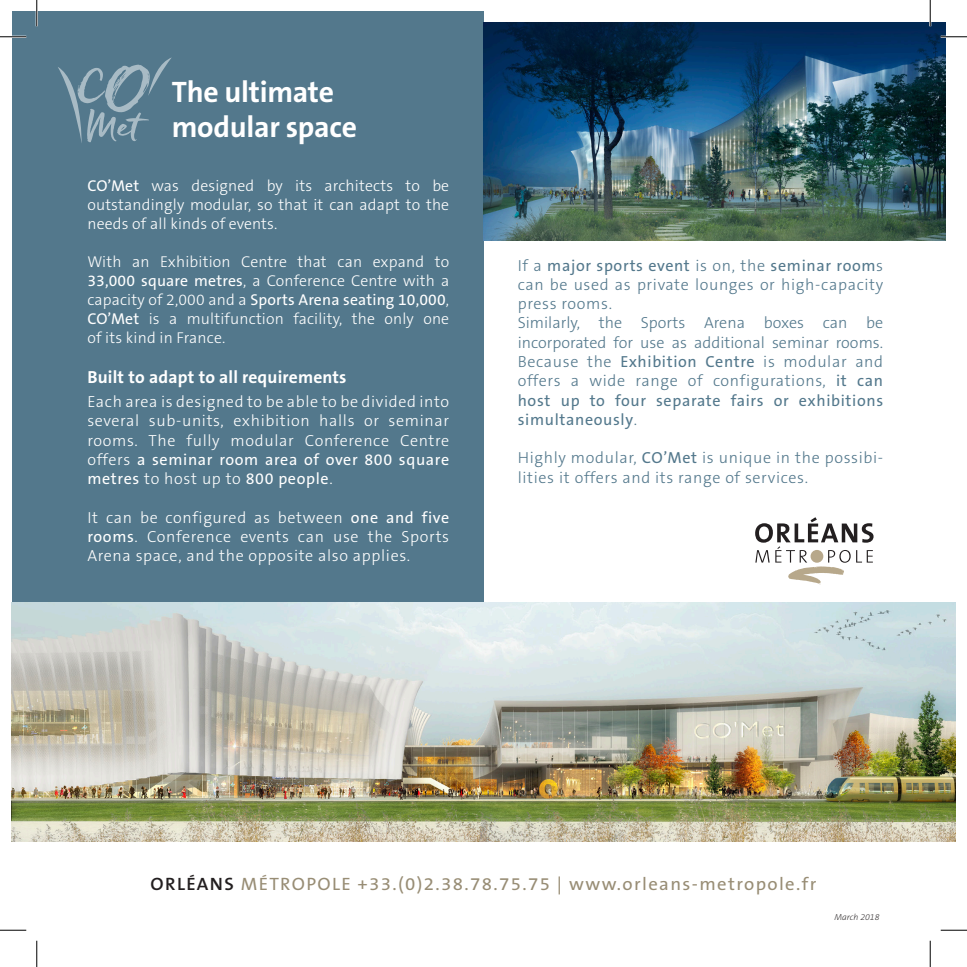
<style>
.page{position:relative;width:967px;height:967px;background:#fff}
.page>*{position:absolute;margin:0;border:0;box-sizing:border-box;transform-origin:0 0}
.t1{font:700 29.75px/35.7px "The Sans B7";letter-spacing:-.01em;color:#fff}
.t2{font:17.85px "The Sans B5 Plain";letter-spacing:.075em;color:#988d75;scale:1.04 1}
.t3{font:700 17.5px "The Sans B7";letter-spacing:.01em;color:#fff}
.t4{font:300 16.1px/19.2px "The Sans B3";letter-spacing:.04em;color:#53788c}
.t5{font:300 16.1px/19.2px "The Sans B3";letter-spacing:.04em;color:#fff;text-align:justify}
.t6{font:16.1px/19.2px "The Sans B5 Plain";letter-spacing:.04em;color:#53788c}
.t7{font:16.1px/19.2px "The Sans B5 Plain";letter-spacing:.04em;color:#fff}
.t8{font:300 15.75px/18.9px "The Sans B3";letter-spacing:.01em;color:#fff}
.t9{font:15.75px "The Sans B5 Plain";letter-spacing:.01em;color:#fff}
.t10{font:italic 200 8.75px "The Sans B W2";color:#231f20}
.s1{font-family:"The Sans B5 Plain";font-weight:400}
.s2{font-family:"The Sans B3";font-weight:300}
.s3{font-family:"The Sans B6";font-weight:600;color:#231f20}
</style>
<div class="page">
<div style="left:12px;top:12px;width:471px;height:942px;background:#53788c"></div>
<svg style="left:58px;top:57px;width:114px;height:86px"></svg>
<svg style="left:755px;top:517px;width:118px;height:68px"></svg>
<div style="left:12px;top:841px;width:942px;height:113px;background:#fff"></div>
<img style="left:483px;top:22px;width:462px;height:219px">
<img style="left:12px;top:602px;width:942px;height:239px">
<hr style="left:0;top:36px;width:26px;height:2px;background:#fff">
<hr style="left:940px;top:36px;width:26px;height:2px;background:#fff">
<hr style="left:36px;top:0;width:2px;height:26px;background:#fff">
<hr style="left:929px;top:0;width:2px;height:26px;background:#fff">
<svg style="left:0;top:36px;width:26px;height:1px"></svg>
<svg style="left:940px;top:36px;width:26px;height:1px"></svg>
<svg style="left:0;top:929px;width:26px;height:1px"></svg>
<svg style="left:940px;top:929px;width:26px;height:1px"></svg>
<svg style="left:36px;top:0;width:1px;height:26px"></svg>
<svg style="left:36px;top:940px;width:1px;height:26px"></svg>
<svg style="left:929px;top:0;width:1px;height:26px"></svg>
<svg style="left:929px;top:940px;width:1px;height:26px"></svg>
<h1 class="t1" style="left:172px;top:75px;width:187px">The ultimate modular space</h1>
<p class="t8" style="left:87px;top:177px;width:363px;text-align:justify"><span class="s1">CO’Met</span> was designed by its architects to be outstandingly modular, so that it can adapt to the needs of all kinds of events.</p>
<p class="t8" style="left:87px;top:253px;width:363px">With an Exhibition Centre that can expand to<br><span class="s1">33,000 square metres</span>, a Conference Centre with a</p>
<p class="t9" style="left:87px;top:291px;width:363px"><span class="s2">capacity of 2,000 and a</span> Sports Arena seating 10,000<span class="s2">,</span></p>
<p class="t8" style="left:87px;top:309px;width:363px"><span class="s1">CO’Met</span> is a multifunction facility, the only one of its kind in France.</p>
<p class="t3" style="left:87px;top:367px;width:261px">Built to adapt to all requirements</p>
<p class="t5" style="left:87px;top:392px;width:363px">Each area is designed to be able to be divided into several sub-units, exhibition halls or seminar rooms. The fully modular Conference Centre</p>
<p class="t7" style="left:87px;top:450px;width:363px"><span class="s2">offers</span> a seminar room area of over 800 square metres <span class="s2">to host up to</span> 800 people<span class="s2">.</span></p>
<p class="t5" style="left:87px;top:508px;width:363px">It can be configured as between <span class="s1">one and five rooms</span>. Conference events can use the Sports Arena space, and the opposite also applies.</p>
<p class="t6" style="left:517px;top:256px;width:367px"><span class="s2">If a</span> major sports event <span class="s2">is on, the</span> seminar room<span class="s2">s</span></p>
<p class="t4" style="left:517px;top:275px;width:367px">can be used as private lounges or high-capacity press rooms.<br>Similarly, the Sports Arena boxes can be incorporated for use as additional seminar rooms.<br>Because the <span class="s1">Exhibition Centre</span> is modular and offers a wide range of configurations, <span class="s1">it can</span></p>
<p class="t6" style="left:517px;top:391px;width:367px">host up to four separate fairs or exhibitions simultaneously<span class="s2">.</span></p>
<p class="t4" style="left:517px;top:449px;width:367px">Highly modular, <span class="s1">CO’Met</span> is unique in the possibi&shy;lities it offers and its range of services.</p>
<p class="t2" style="left:150px;top:874px;width:641px"><span class="s3">ORLÉANS</span> MÉTROPOLE +33.(0)2.38.78.75.75 | www.orleans-metropole.fr</p>
<p class="t10" style="left:834px;top:911px;width:47px">March 2018</p>
</div>
